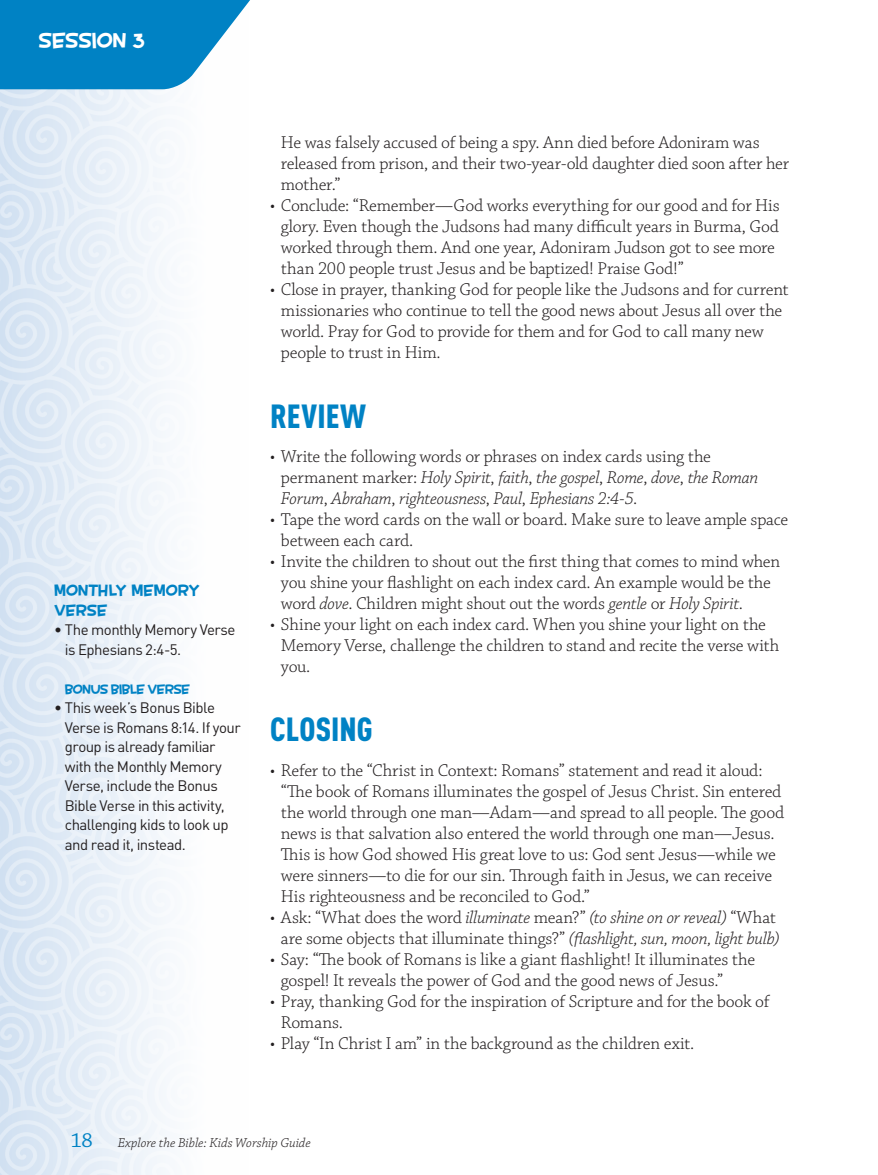
<style>
.page{position:relative;width:878px;height:1175px;background:#fff}
.page>*{position:absolute;margin:0;border:0;box-sizing:border-box;transform-origin:0 0}
.head2{font:900 condensed 33px "DINOT";letter-spacing:.005em;color:#0082c4}
.t1{font:24px "Spruce AOE";color:#fff}
.t2{font:300 18px/21px "Chaparral Pro";letter-spacing:-.01em;color:#231f20}
.t3{font:italic 300 18px/21px "Chaparral Pro";letter-spacing:-.015em;color:#231f20}
.sidebar_subhead{font:18px/19.5px "Spruce AOE";letter-spacing:.01em;color:#0082c4}
.t4{font:15px/19.5px "DIN";letter-spacing:-.035em;color:#231f20}
.t5{font:15px "Spruce AOE";letter-spacing:-.025em;color:#0082c4}
.t6{font:13.5px "Chaparral Pro Light It Capt";letter-spacing:-.005em;color:#231f20}
.s1{font-style:normal}
.s2{font-style:italic}
.s3{font-family:"Chaparral Pro Capt";font-size:21px;color:#0082c4}
</style>
<div class="page">
<img style="left:0;top:89px;width:166px;height:1085px">
<svg style="left:0;top:0;width:250px;height:89px;background:#2192cb"></svg>
<p class="t1" style="left:39px;top:26px;width:107px">SESSION 3</p>
<p class="sidebar_subhead" style="left:54px;top:580px;width:147px">MONTHLY MEMORY<br>VERSE</p>
<p class="t4" style="left:65px;top:620px;width:172px;text-indent:-11px">• The monthly Memory Verse is Ephesians 2:4-5.</p>
<p class="t5" style="left:65px;top:680px;width:127px">BONUS BIBLE VERSE</p>
<p class="t4" style="left:65px;top:698px;width:177px;text-indent:-11px">• This week’s Bonus Bible<br>Verse is Romans 8:14. If your group is already familiar with the Monthly Memory<br>Verse, include the Bonus<br>Bible Verse in this activity, challenging kids to look up and read it, instead.</p>
<p class="t2" style="left:281px;top:133px;width:509px">He was falsely accused of being a spy. Ann died before Adoniram was released from prison, and their two-year-old daughter died soon after her mother.”</p>
<p class="t2" style="left:281px;top:196px;width:500px;text-indent:-11px">• Conclude: “Remember—God works everything for our good and for His glory. Even though the Judsons had many difficult years in Burma, God worked through them. And one year, Adoniram Judson got to see more than 200 people trust Jesus and be baptized! Praise God!”</p>
<p class="t2" style="left:281px;top:280px;width:509px;text-indent:-11px">• Close in prayer, thanking God for people like the Judsons and for current missionaries who continue to tell the good news about Jesus all over the world. Pray for God to provide for them and for God to call many new people to trust in Him.</p>
<p class="head2" style="left:270px;top:391px;width:97px">REVIEW</p>
<p class="t3" style="left:281px;top:446px;width:479px;text-indent:-11px"><span class="s1">• Write the following words or phrases on index cards using the permanent marker:</span> Holy Spirit<span class="s1">,</span> faith<span class="s1">,</span> the gospel<span class="s1">,</span> Rome<span class="s1">,</span> dove<span class="s1">,</span> the Roman<br>Forum<span class="s1">,</span> Abraham<span class="s1">,</span> righteousness<span class="s1">,</span> Paul<span class="s1">,</span> Ephesians 2:4-5<span class="s1">.</span></p>
<p class="t2" style="left:281px;top:509px;width:508px;text-indent:-11px">• Tape the word cards on the wall or board. Make sure to leave ample space between each card.</p>
<p class="t2" style="left:281px;top:551px;width:501px;text-indent:-11px">• Invite the children to shout out the first thing that comes to mind when you shine your flashlight on each index card. An example would be the word <span class="s2">dove</span>. Children might shout out the words <span class="s2">gentle</span> or <span class="s2">Holy Spirit</span>.</p>
<p class="t2" style="left:281px;top:614px;width:500px;text-indent:-11px">• Shine your light on each index card. When you shine your light on the<br>Memory Verse, challenge the children to stand and recite the verse with you.</p>
<p class="head2" style="left:270px;top:704px;width:104px">CLOSING</p>
<p class="t2" style="left:281px;top:760px;width:504px;text-indent:-11px">• Refer to the “Christ in Context: Romans” statement and read it aloud: “The book of Romans illuminates the gospel of Jesus Christ. Sin entered the world through one man—Adam—and spread to all people. The good news is that salvation also entered the world through one man—Jesus.<br>This is how God showed His great love to us: God sent Jesus—while we were sinners—to die for our sin. Through faith in Jesus, we can receive His righteousness and be reconciled to God.”</p>
<p class="t2" style="left:270px;top:907px;width:510px;text-align:center">• Ask: “What does the word <span class="s2">illuminate</span> mean?” <span class="s2">(to shine on or reveal)</span> “What are some objects that illuminate things?” <span class="s2">(flashlight, sun, moon, light bulb)</span></p>
<p class="t2" style="left:281px;top:949px;width:475px;text-indent:-11px">• Say: “The book of Romans is like a giant flashlight! It illuminates the gospel! It reveals the power of God and the good news of Jesus.”</p>
<p class="t2" style="left:281px;top:991px;width:490px;text-indent:-11px">• Pray, thanking God for the inspiration of Scripture and for the book of<br>Romans.</p>
<p class="t2" style="left:270px;top:1033px;width:426px">• Play “In Christ I am” in the background as the children exit.</p>
<p class="t6" style="left:71px;top:1134px;width:241px"><span class="s3">18</span> Explore the Bible: Kids Worship Guide</p>
</div>
